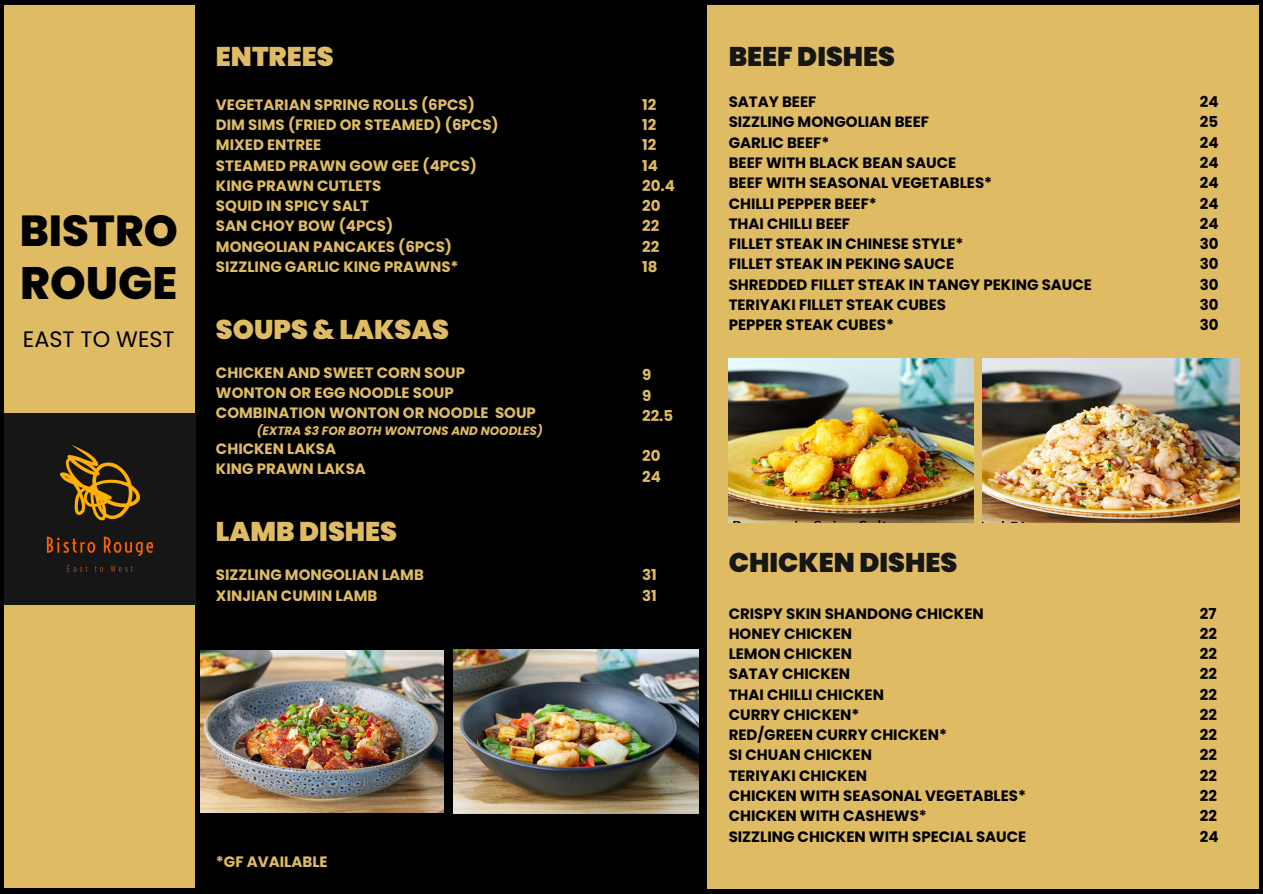
<style>
.page{position:relative;width:1263px;height:894px;background:#fff}
.page>*{position:absolute;margin:0;border:0;box-sizing:border-box;transform-origin:0 0}
.t1{font:800 45.3px "Poppins";color:#000}
.t2{font:800 43.35px "Poppins";color:#000}
.t3{font:900 27px "Poppins";color:#dfbc64}
.t4{font:900 27px "Poppins";color:#161616}
.t5{font:22.35px "Poppins";color:#000}
.t6{font:700 15px/20.2px "Poppins";color:#000}
.t7{font:700 15px/20.2px "Poppins";color:#dfbc64}
.t8{font:italic 700 12px "Poppins";color:#dfbc64}
</style>
<div class="page">
<div style="left:0;top:0;width:1263px;height:893px;background:#000"></div>
<div style="left:4px;top:5px;width:190px;height:882px;background:#dfbc64"></div>
<div style="left:707px;top:5px;width:551px;height:883px;background:#dfbc64"></div>
<img style="left:4px;top:413px;width:191px;height:191px">
<img style="left:200px;top:650px;width:243px;height:162px">
<img style="left:453px;top:649px;width:245px;height:163px">
<img style="left:729px;top:358px;width:245px;height:164px">
<img style="left:982px;top:358px;width:257px;height:164px">
<h4 class="t2" style="left:20px;top:200px;width:160px">BISTRO</h4>
<h2 class="t1" style="left:20px;top:251px;width:159px">ROUGE</h2>
<h5 class="t5" style="left:23px;top:323px;width:153px">EAST TO WEST</h5>
<p class="t3" style="left:216px;top:37px;width:119px">ENTREES</p>
<p class="t7" style="left:216px;top:94px;width:284px">VEGETARIAN SPRING ROLLS (6PCS)<br>DIM SIMS (FRIED OR STEAMED) (6PCS)<br>MIXED ENTREE<br>STEAMED PRAWN GOW GEE (4PCS)<br>KING PRAWN CUTLETS<br>SQUID IN SPICY SALT<br>SAN CHOY BOW (4PCS)<br>MONGOLIAN PANCAKES (6PCS)<br>SIZZLING GARLIC KING PRAWNS*</p>
<p class="t7" style="left:642px;top:94px;width:34px">12<br>12<br>12<br>14<br>20.4<br>20<br>22<br>22<br>18</p>
<p class="t3" style="left:216px;top:310px;width:235px">SOUPS &amp; LAKSAS</p>
<p class="t7" style="left:216px;top:363px;width:251px">CHICKEN AND SWEET CORN SOUP</p>
<p class="t7" style="left:216px;top:383px;width:239px">WONTON OR EGG NOODLE SOUP</p>
<h5 class="t7" style="left:216px;top:403px;width:321px">COMBINATION WONTON OR NOODLE SOUP</h5>
<h5 class="t8" style="left:257px;top:422px;width:288px">(EXTRA $3 FOR BOTH WONTONS AND NOODLES)</h5>
<h2 class="t7" style="left:216px;top:439px;width:122px">CHICKEN LAKSA</h2>
<h4 class="t7" style="left:216px;top:459px;width:151px">KING PRAWN LAKSA</h4>
<p class="t3" style="left:216px;top:512px;width:183px">LAMB DISHES</p>
<h4 class="t7" style="left:216px;top:564px;width:209px">SIZZLING MONGOLIAN LAMB<br>XINJIAN CUMIN LAMB</h4>
<h5 class="t7" style="left:642px;top:365px;width:33px">9<br>9<br>22.5</h5>
<p class="t7" style="left:642px;top:446px;width:20px">20<br>24</p>
<h5 class="t7" style="left:642px;top:564px;width:16px">31<br>31</h5>
<h2 class="t7" style="left:216px;top:851px;width:113px">*GF AVAILABLE</h2>
<h4 class="t4" style="left:729px;top:37px;width:168px">BEEF DISHES</h4>
<h5 class="t6" style="left:729px;top:92px;width:365px">SATAY BEEF<br>SIZZLING MONGOLIAN BEEF<br>GARLIC BEEF*<br>BEEF WITH BLACK BEAN SAUCE<br>BEEF WITH SEASONAL VEGETABLES*<br>CHILLI PEPPER BEEF*<br>THAI CHILLI BEEF<br>FILLET STEAK IN CHINESE STYLE*<br>FILLET STEAK IN PEKING SAUCE<br>SHREDDED FILLET STEAK IN TANGY PEKING SAUCE<br>TERIYAKI FILLET STEAK CUBES<br>PEPPER STEAK CUBES*</h5>
<p class="t6" style="left:1200px;top:92px;width:20px;text-align:justify">24<br>25<br>24<br>24<br>24<br>24<br>24<br>30<br>30<br>30<br>30<br>30</p>
<p class="t4" style="left:729px;top:544px;width:230px">CHICKEN DISHES</p>
<h2 class="t6" style="left:729px;top:603px;width:299px">CRISPY SKIN SHANDONG CHICKEN<br>HONEY CHICKEN<br>LEMON CHICKEN<br>SATAY CHICKEN<br>THAI CHILLI CHICKEN<br>CURRY CHICKEN*<br>RED/GREEN CURRY CHICKEN*<br>SI CHUAN CHICKEN<br>TERIYAKI CHICKEN<br>CHICKEN WITH SEASONAL VEGETABLES*<br>CHICKEN WITH CASHEWS*<br>SIZZLING CHICKEN WITH SPECIAL SAUCE</h2>
<h4 class="t6" style="left:1200px;top:603px;width:20px">27<br>22<br>22<br>22<br>22<br>22<br>22<br>22<br>22<br>22<br>22<br>24</h4>
</div>
